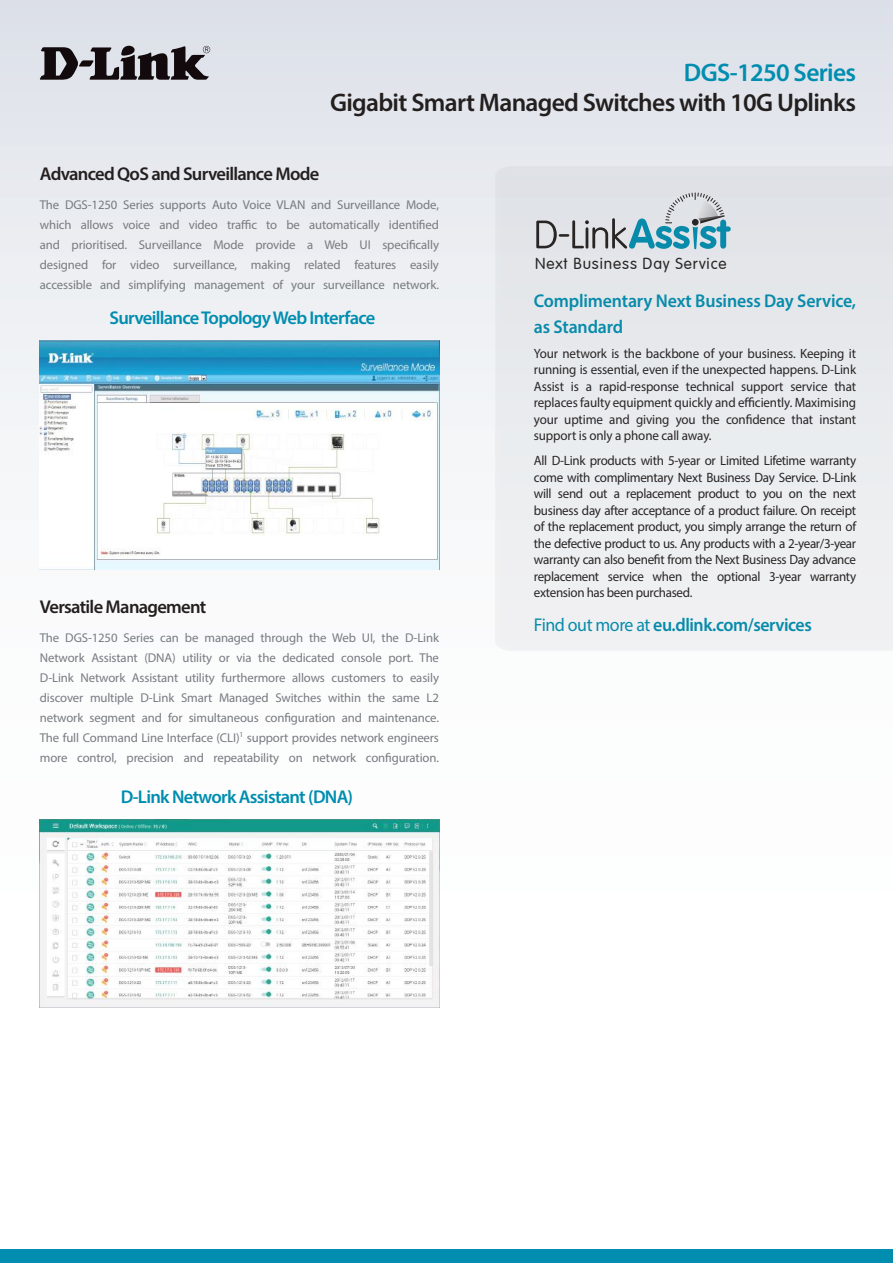
<style>
.page{position:relative;width:893px;height:1263px;background:#fff}
.page>*{position:absolute;margin:0;border:0;box-sizing:border-box;transform-origin:0 0}
.t1{font:600 25.5px "Myriad Pro";letter-spacing:-.025em;color:#241f1f}
.t2{font:600 25.5px "Myriad Pro";letter-spacing:-.025em;color:#008daf}
.t3{font:600 18.6px/25.5px "Myriad Pro";letter-spacing:-.025em;color:#008daf}
.t4{font:600 18.6px "Myriad Pro";letter-spacing:-.04em;color:#241f1f}
.t5{font:300 15.6px "VAG Rounded";letter-spacing:.055em;color:#241f1f}
.t6{font:13.5px/16.5px "Myriad Pro";letter-spacing:-.02em;color:#241f1f;text-align:justify}
.t7{font:12.75px/20px "Myriad Pro";letter-spacing:-.01em;color:#777b80;text-align:justify}
.s1{font-weight:400}
</style>
<div class="page">
<div style="left:0;top:0;width:893px;height:1084px;background:linear-gradient(to bottom,#e3e6ec,#fff)"></div>
<div style="left:0;top:1249px;width:893px;height:14px;background:#008daf"></div>
<svg style="left:40px;top:46px;width:170px;height:34px;background:#6f6d72"></svg>
<img style="left:495px;top:166px;width:398px;height:485px">
<img style="left:40px;top:340px;width:399px;height:230px">
<img style="left:40px;top:819px;width:399px;height:188px">
<h1 class="t2" style="left:684px;top:56px;width:174px">DGS-1250 Series</h1>
<h1 class="t1" style="left:330px;top:86px;width:528px">Gigabit Smart Managed Switches with 10G Uplinks</h1>
<h2 class="t4" style="left:40px;top:162px;width:281px">Advanced QoS and Surveillance Mode</h2>
<p class="t7" style="left:40px;top:195px;width:401px">The DGS-1250 Series supports Auto Voice VLAN and Surveillance Mode, which allows voice and video traffic to be automatically identified and prioritised. Surveillance Mode provide a Web UI specifically designed for video surveillance, making related features easily accessible and simplifying management of your surveillance network.</p>
<h2 class="t3" style="left:109px;top:304px;width:267px">Surveillance Topology Web Interface</h2>
<h2 class="t4" style="left:40px;top:595px;width:168px">Versatile Management</h2>
<p class="t7" style="left:40px;top:627px;width:401px">The DGS-1250 Series can be managed through the Web UI, the D-Link Network Assistant (DNA) utility or via the dedicated console port. The D-Link Network Assistant utility furthermore allows customers to easily discover multiple D-Link Smart Managed Switches within the same L2 network segment and for simultaneous configuration and maintenance.<br>The full Command Line Interface (CLI)<sup>1</sup> support provides network engineers more control, precision and repeatability on network configuration.</p>
<h2 class="t3" style="left:121px;top:784px;width:234px">D-Link Network Assistant (DNA)</h2>
<p class="t5" style="left:535px;top:254px;width:193px">Next Business Day Service</p>
<h2 class="t3" style="left:534px;top:288px;width:324px">Complimentary Next Business Day Service, as Standard</h2>
<p class="t6" style="left:534px;top:345px;width:324px">Your network is the backbone of your business. Keeping it running is essential, even if the unexpected happens. D-Link Assist is a rapid-response technical support service that replaces faulty equipment quickly and efficiently. Maximising your uptime and giving you the confidence that instant support is only a phone call away.</p>
<p class="t6" style="left:534px;top:452px;width:324px">All D-Link products with 5-year or Limited Lifetime warranty come with complimentary Next Business Day Service. D-Link will send out a replacement product to you on the next business day after acceptance of a product failure. On receipt of the replacement product, you simply arrange the return of the defective product to us. Any products with a 2-year/3-year warranty can also benefit from the Next Business Day advance replacement service when the optional 3-year warranty extension has been purchased.</p>
<h2 class="t3" style="left:534px;top:612px;width:279px"><span class="s1">Find out more at</span> eu.dlink.com/services</h2>
</div>
